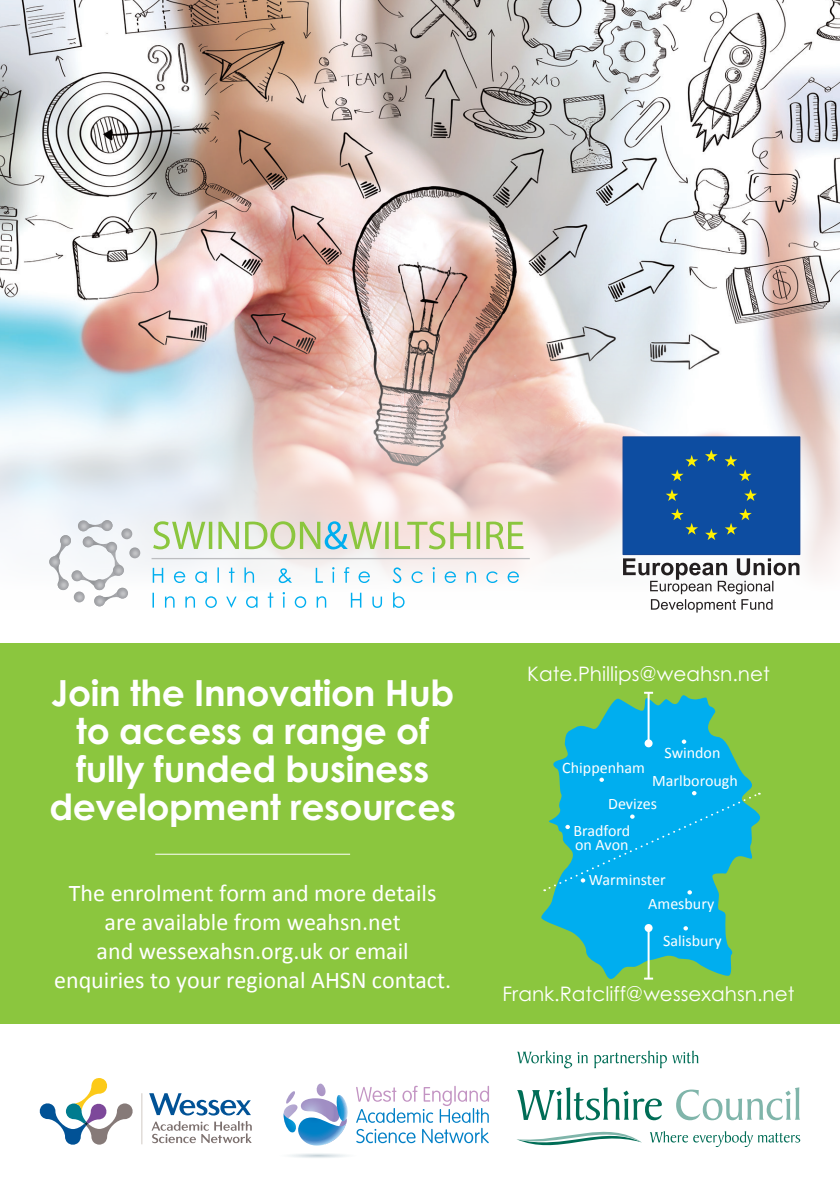
<style>
.page{position:relative;width:840px;height:1191px;background:#fff}
.page>*{position:absolute;margin:0;border:0;box-sizing:border-box;transform-origin:0 0}
.t1{font:700 36px/38px "Century Gothic Std";letter-spacing:-.01em;color:#fff;text-align:center}
.t2{font:24px/28.8px "Calibri";color:#fff;text-align:center}
.t3{font:20px "Century Gothic Std";color:#fff}
.t4{font:16px "Calibri";color:#fff}
</style>
<div class="page">
<div style="left:0;top:643px;width:839px;height:381px;background:#8bc63e"></div>
<svg style="left:517px;top:1087px;width:282px;height:60px"></svg>
<svg style="left:517px;top:1050px;width:70px;height:18px"></svg>
<svg style="left:594px;top:1050px;width:72px;height:18px"></svg>
<svg style="left:672px;top:1050px;width:26px;height:13px"></svg>
<img style="left:0;top:0;width:839px;height:608px">
<svg style="left:622px;top:558px;width:177px;height:54px"></svg>
<div style="left:622px;top:437px;width:177px;height:117px;background:#0d4da1"></div>
<div style="left:622px;top:436px;width:177px;height:119px;border:1px solid #174895"></div>
<svg style="left:705px;top:450px;width:12px;height:11px"></svg>
<svg style="left:666px;top:489px;width:12px;height:12px"></svg>
<svg style="left:744px;top:489px;width:12px;height:12px"></svg>
<svg style="left:705px;top:528px;width:12px;height:12px"></svg>
<svg style="left:724px;top:455px;width:27px;height:26px"></svg>
<svg style="left:725px;top:508px;width:26px;height:26px"></svg>
<svg style="left:671px;top:508px;width:26px;height:26px"></svg>
<svg style="left:671px;top:455px;width:26px;height:26px"></svg>
<svg style="left:153px;top:568px;width:10px;height:15px"></svg>
<svg style="left:174px;top:571px;width:11px;height:12px"></svg>
<svg style="left:195px;top:571px;width:11px;height:12px"></svg>
<svg style="left:217px;top:567px;width:2px;height:16px"></svg>
<svg style="left:229px;top:567px;width:5px;height:16px"></svg>
<svg style="left:244px;top:567px;width:10px;height:16px"></svg>
<svg style="left:278px;top:568px;width:14px;height:15px"></svg>
<svg style="left:315px;top:568px;width:8px;height:15px"></svg>
<svg style="left:332px;top:567px;width:2px;height:16px"></svg>
<svg style="left:344px;top:567px;width:5px;height:16px"></svg>
<svg style="left:358px;top:571px;width:12px;height:12px"></svg>
<svg style="left:392px;top:567px;width:9px;height:16px"></svg>
<svg style="left:411px;top:571px;width:11px;height:12px"></svg>
<svg style="left:432px;top:567px;width:2px;height:16px"></svg>
<svg style="left:444px;top:571px;width:12px;height:12px"></svg>
<svg style="left:466px;top:571px;width:10px;height:12px"></svg>
<svg style="left:486px;top:571px;width:11px;height:12px"></svg>
<svg style="left:507px;top:571px;width:11px;height:12px"></svg>
<svg style="left:152px;top:592px;width:2px;height:15px"></svg>
<svg style="left:165px;top:596px;width:9px;height:11px"></svg>
<svg style="left:185px;top:596px;width:10px;height:11px"></svg>
<svg style="left:205px;top:596px;width:12px;height:12px"></svg>
<svg style="left:226px;top:596px;width:10px;height:11px"></svg>
<svg style="left:246px;top:596px;width:11px;height:12px"></svg>
<svg style="left:268px;top:592px;width:5px;height:15px"></svg>
<svg style="left:282px;top:592px;width:3px;height:15px"></svg>
<svg style="left:294px;top:596px;width:12px;height:12px"></svg>
<svg style="left:316px;top:596px;width:10px;height:11px"></svg>
<svg style="left:350px;top:592px;width:11px;height:15px"></svg>
<svg style="left:372px;top:596px;width:10px;height:12px"></svg>
<svg style="left:393px;top:592px;width:11px;height:16px"></svg>
<hr style="left:151px;top:558px;width:378px;height:1px;background:#bcbdc0">
<svg style="left:153px;top:521px;width:59px;height:28px"></svg>
<svg style="left:218px;top:522px;width:21px;height:27px"></svg>
<svg style="left:245px;top:521px;width:143px;height:28px;background:#c2d6b2"></svg>
<svg style="left:394px;top:521px;width:76px;height:28px;background:#d5daad"></svg>
<svg style="left:476px;top:522px;width:4px;height:27px"></svg>
<svg style="left:486px;top:521px;width:37px;height:28px"></svg>
<svg style="left:49px;top:520px;width:91px;height:86px"></svg>
<svg style="left:541px;top:694px;width:219px;height:286px;fill:#00aeef"></svg>
<svg style="left:681px;top:739px;width:5px;height:5px"></svg>
<svg style="left:683px;top:926px;width:4px;height:4px"></svg>
<svg style="left:599px;top:777px;width:4px;height:5px"></svg>
<svg style="left:544px;top:791px;width:215px;height:103px"></svg>
<hr style="left:647px;top:693px;width:2px;height:50px;background:#fff">
<div style="left:644px;top:739px;width:8px;height:8px;background:#fff;border-radius:50%"></div>
<svg style="left:644px;top:692px;width:8px;height:2px"></svg>
<hr style="left:647px;top:928px;width:2px;height:50px;background:#fff">
<div style="left:644px;top:924px;width:8px;height:8px;background:#fff;border-radius:50%"></div>
<svg style="left:643px;top:977px;width:9px;height:2px"></svg>
<hr style="left:155px;top:853px;width:195px;height:1px;background:#fff">
<svg style="left:149px;top:1093px;width:102px;height:22px"></svg>
<svg style="left:142px;top:1093px;width:1px;height:51px"></svg>
<svg style="left:40px;top:1078px;width:93px;height:66px"></svg>
<svg style="left:151px;top:1121px;width:101px;height:22px"></svg>
<svg style="left:289px;top:1153px;width:58px;height:5px"></svg>
<svg style="left:283px;top:1083px;width:206px;height:62px"></svg>
<p class="t1" style="left:49px;top:673px;width:408px">Join the Innovation Hub to access a range of fully funded business development resources</p>
<p class="t2" style="left:54px;top:879px;width:398px">The enrolment form and more details are available from weahsn.net<br>and wessexahsn.org.uk or email enquiries to your regional AHSN contact.</p>
<p class="t3" style="left:527px;top:661px;width:244px">Kate.Phillips@weahsn.net</p>
<p class="t4" style="left:562px;top:757px;width:84px">Chippenham</p>
<p class="t4" style="left:664px;top:742px;width:57px">Swindon</p>
<p class="t4" style="left:652px;top:770px;width:87px">Marlborough</p>
<p class="t4" style="left:608px;top:794px;width:50px">Devizes</p>
<p class="t4" style="left:573px;top:820px;width:58px">Bradford</p>
<p class="t4" style="left:574px;top:834px;width:55px">on Avon</p>
<p class="t4" style="left:588px;top:869px;width:78px">Warminster</p>
<p class="t4" style="left:648px;top:893px;width:67px">Amesbury</p>
<p class="t4" style="left:662px;top:930px;width:60px">Salisbury</p>
<p class="t3" style="left:502px;top:981px;width:293px">Frank.Ratcliff@wessexahsn.net</p>
</div>
